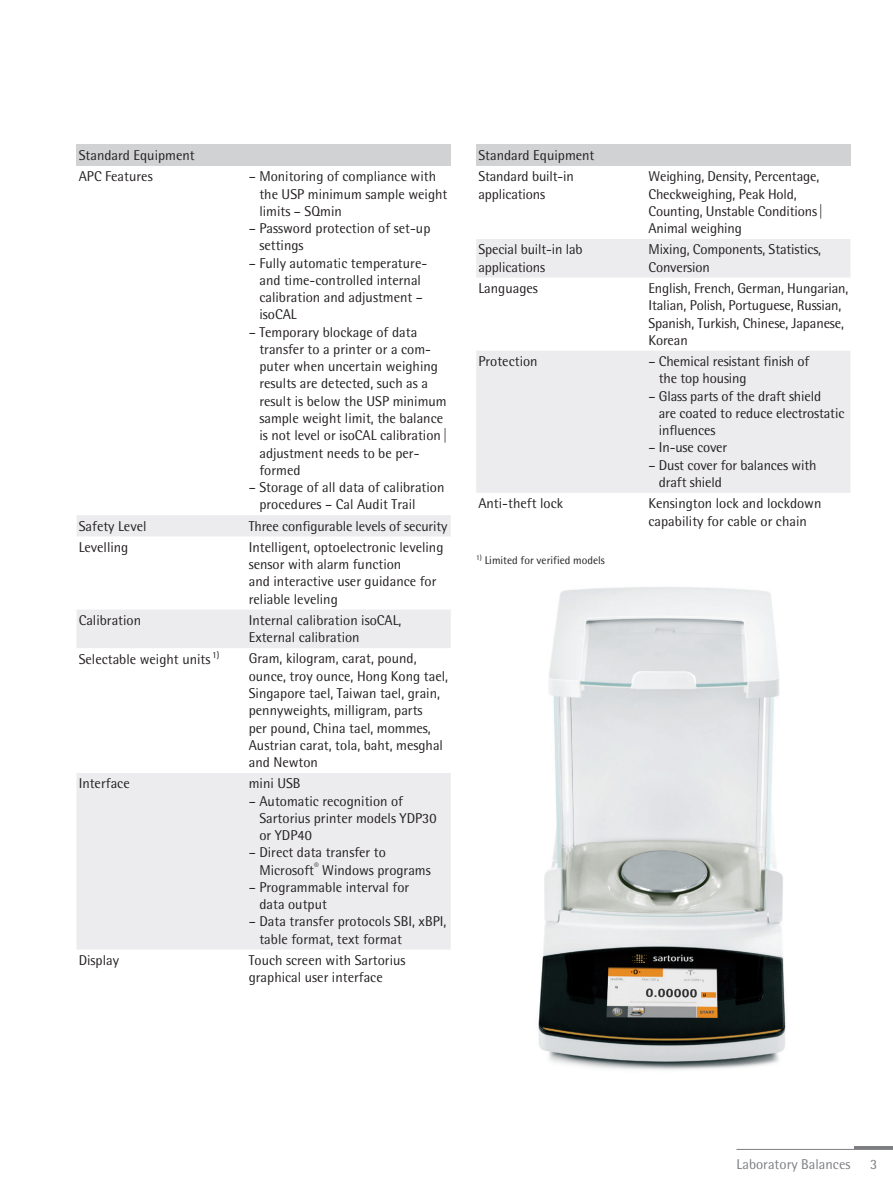
<style>
.page{position:relative;width:893px;height:1191px;background:#fff}
.page>*{position:absolute;margin:0;border:0;box-sizing:border-box;transform-origin:0 0}
.t1{font:14.25px/17.2px "Sartorius Rotis Sans 2013";color:#231f20}
.t2{font:14.25px "Sartorius Rotis Sans 2013";color:#7c7e81}
.t3{font:11.25px "Sartorius Rotis Sans 2013";color:#231f20}
</style>
<div class="page">
<hr style="left:855px;top:1146px;width:38px;height:3px;background:#7c7e81">
<img style="left:538px;top:587px;width:248px;height:483px">
<hr style="left:736px;top:1149px;width:157px;height:1px;background:#7c7e81">
<div style="left:77px;top:145px;width:374px;height:21px;background:#d1d2d4"></div>
<svg style="left:77px;top:515px;width:374px;height:434px;fill:#ececee"></svg>
<div style="left:476px;top:145px;width:374px;height:21px;background:#d1d2d4"></div>
<svg style="left:476px;top:239px;width:374px;height:254px;fill:#ececee"></svg>
<p class="t1" style="left:79px;top:144px;width:118px;line-height:21.3px">Standard Equipment<br>APC Features</p>
<p class="t1" style="left:259px;top:168px;width:190px;text-indent:-11px">– Monitoring of compliance with the USP minimum sample weight limits – SQmin</p>
<p class="t1" style="left:259px;top:219px;width:173px;text-indent:-11px">– Password protection of set-up settings</p>
<p class="t1" style="left:259px;top:254px;width:169px;text-indent:-11px">– Fully automatic temperature&shy;and time-controlled internal calibration and adjustment – isoCAL</p>
<p class="t1" style="left:259px;top:323px;width:190px;text-indent:-11px">– Temporary blockage of data transfer to a printer or a com&shy;puter when uncertain weighing results are detected, such as a result is below the USP minimum sample weight limit, the balance is not level or isoCAL calibration| adjustment needs to be per&shy;formed</p>
<p class="t1" style="left:259px;top:478px;width:187px;text-indent:-11px">– Storage of all data of calibration procedures – Cal Audit Trail</p>
<p class="t1" style="left:79px;top:517px;width:69px">Safety Level</p>
<p class="t1" style="left:249px;top:517px;width:200px">Three configurable levels of security</p>
<p class="t1" style="left:79px;top:538px;width:51px">Levelling</p>
<p class="t1" style="left:249px;top:538px;width:196px">Intelligent, optoelectronic leveling sensor with alarm function<br>and interactive user guidance for reliable leveling</p>
<p class="t1" style="left:79px;top:611px;width:64px">Calibration</p>
<p class="t1" style="left:249px;top:611px;width:154px">Internal calibration isoCAL,<br>External calibration</p>
<p class="t1" style="left:79px;top:650px;width:142px">Selectable weight units <sup>1)</sup></p>
<p class="t1" style="left:249px;top:650px;width:201px">Gram, kilogram, carat, pound, ounce, troy ounce, Hong Kong tael,<br>Singapore tael, Taiwan tael, grain, pennyweights, milligram, parts<br>per pound, China tael, mommes,<br>Austrian carat, tola, baht, mesghal and Newton</p>
<p class="t1" style="left:79px;top:775px;width:53px">Interface</p>
<p class="t1" style="left:249px;top:775px;width:53px">mini USB</p>
<p class="t1" style="left:259px;top:792px;width:179px;text-indent:-11px">– Automatic recognition of<br>Sartorius printer models YDP30 or YDP40</p>
<p class="t1" style="left:259px;top:844px;width:173px;text-indent:-11px">– Direct data transfer to<br>Microsoft<sup>®</sup> Windows programs</p>
<p class="t1" style="left:259px;top:878px;width:151px;text-indent:-11px">– Programmable interval for data output</p>
<p class="t1" style="left:259px;top:913px;width:189px;text-indent:-11px">– Data transfer protocols SBI, xBPI, table format, text format</p>
<p class="t1" style="left:79px;top:951px;width:42px">Display</p>
<p class="t1" style="left:249px;top:951px;width:158px">Touch screen with Sartorius graphical user interface</p>
<p class="t1" style="left:478px;top:144px;width:118px;line-height:21.3px">Standard Equipment<br>Standard built-in</p>
<p class="t1" style="left:478px;top:185px;width:68px">applications</p>
<p class="t1" style="left:648px;top:168px;width:176px">Weighing, Density, Percentage,<br>Checkweighing, Peak Hold,<br>Counting, Unstable Conditions|<br>Animal weighing</p>
<p class="t1" style="left:478px;top:241px;width:106px">Special built-in lab applications</p>
<p class="t1" style="left:648px;top:241px;width:174px">Mixing, Components, Statistics,<br>Conversion</p>
<p class="t1" style="left:478px;top:279px;width:61px">Languages</p>
<p class="t1" style="left:648px;top:279px;width:201px">English, French, German, Hungarian,<br>Italian, Polish, Portuguese, Russian,<br>Spanish, Turkish, Chinese, Japanese,<br>Korean</p>
<p class="t1" style="left:478px;top:352px;width:61px">Protection</p>
<p class="t1" style="left:659px;top:352px;width:152px;text-indent:-10px">– Chemical resistant finish of the top housing</p>
<p class="t1" style="left:659px;top:387px;width:187px;text-indent:-10px">– Glass parts of the draft shield<br>are coated to reduce electrostatic influences</p>
<p class="t1" style="left:648px;top:439px;width:80px">– In-use cover</p>
<p class="t1" style="left:659px;top:456px;width:159px;text-indent:-10px">– Dust cover for balances with draft shield</p>
<p class="t1" style="left:478px;top:495px;width:86px">Anti-theft lock</p>
<p class="t1" style="left:648px;top:495px;width:174px">Kensington lock and lockdown capability for cable or chain</p>
<p class="t3" style="left:476px;top:554px;width:130px"><sup>1)</sup> Limited for verified models</p>
<p class="t2" style="left:737px;top:1155px;width:115px">Laboratory Balances</p>
<p class="t2" style="left:870px;top:1155px;width:9px">3</p>
</div>
